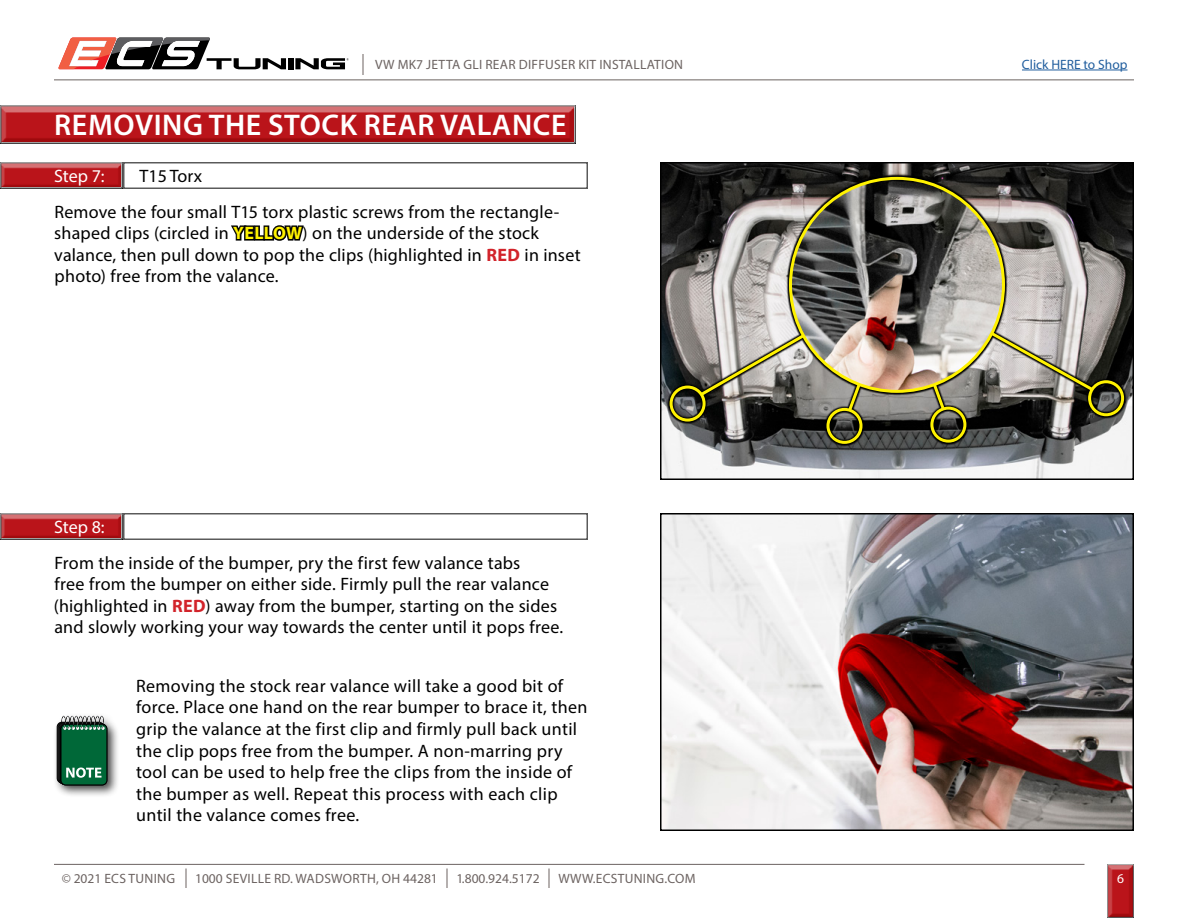
<style>
.page{position:relative;width:1188px;height:918px;background:#fff}
.page>*{position:absolute;margin:0;border:0;box-sizing:border-box;transform-origin:0 0}
.t1{font:600 30px "Myriad Pro";letter-spacing:.02em;color:#fff}
.t2{font:18px/21.6px "Myriad Pro";letter-spacing:.015em;color:#000}
.t3{font:18px "Myriad Pro";letter-spacing:-.005em;color:#fff}
.t4{font:13.5px "Myriad Pro";letter-spacing:.02em;color:#6c6361}
.t5{font:13.5px "Myriad Pro";color:#215e9e}
.t6{font:13.5px "Myriad Pro";color:#6c6361}
.t7{font:13.5px "Myriad Pro";color:#fff}
.s1{font-weight:700}
.s2{font-weight:700;color:#d2232a}
</style>
<div class="page">
<div style="left:288px;top:58px;width:5px;height:11px;background:#000"></div>
<svg style="left:58px;top:38px;width:228px;height:31px"></svg>
<svg style="left:295px;top:58px;width:54px;height:11px"></svg>
<hr style="left:54px;top:80px;width:1080px;height:1px;background:#6c6361">
<svg style="left:363px;top:54px;width:1px;height:21px"></svg>
<hr style="left:1022px;top:70px;width:106px;height:1px;background:#215e9e">
<div style="left:1101px;top:861px;width:39px;height:57px;background:#000;opacity:.75"></div>
<hr style="left:54px;top:864px;width:1030px;height:1px;background:#6c6361">
<svg style="left:549px;top:868px;width:1px;height:20px"></svg>
<svg style="left:186px;top:868px;width:1px;height:20px"></svg>
<svg style="left:447px;top:868px;width:1px;height:20px"></svg>
<img style="left:663px;top:165px;width:468px;height:312px">
<div style="left:660px;top:162px;width:474px;height:318px;border:2px solid #000"></div>
<img style="left:663px;top:516px;width:468px;height:312px">
<div style="left:660px;top:513px;width:474px;height:318px;border:2px solid #000"></div>
<div style="left:0;top:159px;width:129px;height:30px;background:#000;opacity:.75"></div>
<div style="left:0;top:510px;width:129px;height:30px;background:#000;opacity:.75"></div>
<div style="left:0;top:101px;width:584px;height:43px;background:#000;opacity:.75"></div>
<svg style="left:667px;top:174px;width:460px;height:273px;background:#5a5954"></svg>
<div style="left:1088px;top:380px;width:36px;height:36px;border:3px solid #fff200;border-radius:50%"></div>
<div style="left:930px;top:407px;width:36px;height:36px;border:3px solid #fff200;border-radius:50%"></div>
<div style="left:826px;top:408px;width:36px;height:36px;border:3px solid #fff200;border-radius:50%"></div>
<div style="left:670px;top:386px;width:36px;height:36px;border:3px solid #fff200;border-radius:50%"></div>
<svg style="left:697px;top:277px;width:399px;height:137px;background:#a09c8e"></svg>
<img style="left:790px;top:178px;width:214px;height:213px;border-radius:106px">
<div style="left:53px;top:712px;width:67px;height:86px;background:#000;opacity:.75"></div>
<div style="left:57px;top:722px;width:46px;height:61px;border:1px solid #000;border-radius:5px"></div>
<div style="left:58px;top:723px;width:46px;height:61px;border:1px solid #000;border-radius:5px"></div>
<div style="left:59px;top:723px;width:46px;height:61px;border:1px solid #000;border-radius:5px"></div>
<div style="left:60px;top:724px;width:47px;height:61px;border:1px solid #000;border-radius:5px"></div>
<div style="left:61px;top:724px;width:46px;height:61px;background:#006838;border-radius:5px"></div>
<div style="left:61px;top:724px;width:46px;height:61px;border:1px solid #000;border-radius:5px"></div>
<svg style="left:66px;top:768px;width:36px;height:10px"></svg>
<svg style="left:61px;top:716px;width:43px;height:13px"></svg>
<p class="t4" style="left:375px;top:56px;width:310px">VW MK7 JETTA GLI REAR DIFFUSER KIT INSTALLATION</p>
<p class="t5" style="left:1022px;top:56px;width:107px">Click HERE to Shop</p>
<h1 class="t1" style="left:54px;top:106px;width:514px">REMOVING THE STOCK REAR VALANCE</h1>
<p class="t3" style="left:54px;top:164px;width:52px">Step 7:</p>
<p class="t2" style="left:139px;top:164px;width:64px">T15 Torx</p>
<p class="t2" style="left:54px;top:200px;width:528px">Remove the four small T15 torx plastic screws from the rectangle&shy;shaped clips (circled in <span class="s1">YELLOW</span>) on the underside of the stock valance, then pull down to pop the clips (highlighted in <span class="s2">RED</span> in inset photo) free from the valance.</p>
<p class="t3" style="left:54px;top:515px;width:52px">Step 8:</p>
<p class="t2" style="left:54px;top:551px;width:511px">From the inside of the bumper, pry the first few valance tabs<br>free from the bumper on either side. Firmly pull the rear valance (highlighted in <span class="s2">RED</span>) away from the bumper, starting on the sides and slowly working your way towards the center until it pops free.</p>
<p class="t2" style="left:136px;top:675px;width:453px">Removing the stock rear valance will take a good bit of force. Place one hand on the rear bumper to brace it, then grip the valance at the first clip and firmly pull back until the clip pops free from the bumper. A non-marring pry tool can be used to help free the clips from the inside of the bumper as well. Repeat this process with each clip until the valance comes free.</p>
<p class="t4" style="left:62px;top:870px;width:115px">© 2021 ECS TUNING</p>
<p class="t4" style="left:195px;top:870px;width:244px">1000 SEVILLE RD. WADSWORTH, OH 44281</p>
<p class="t6" style="left:456px;top:870px;width:85px">1.800.924.5172</p>
<p class="t4" style="left:558px;top:870px;width:139px">WWW.ECSTUNING.COM</p>
<p class="t7" style="left:1117px;top:870px;width:8px">6</p>
</div>
